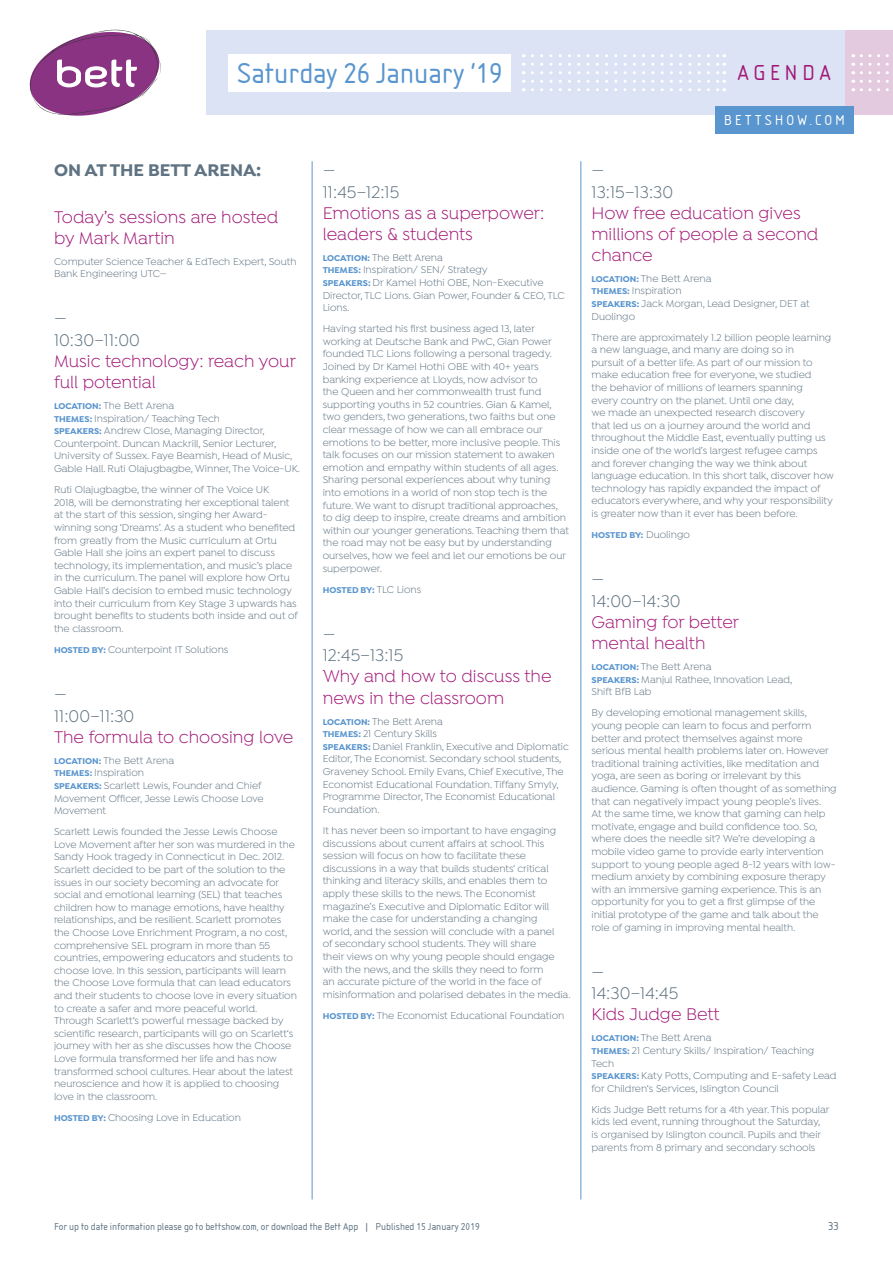
<style>
.page{position:relative;width:893px;height:1263px;background:#fff}
.page>*{position:absolute;margin:0;border:0;box-sizing:border-box;transform-origin:0 0}
.t1{font:30px "Isonorm D";color:#5995ce}
.t2{font:22.5px "Isonorm D";letter-spacing:.2em;color:#a21877}
.t3{font:18px/21px "Isidora";color:#a21877}
.t4{font:18px/21.6px "Isidora";color:#5f7382}
.t5{font:700 18px "Isidora";color:#5f7382}
.t6{font:15px "Isonorm D";letter-spacing:.2em;color:#fff}
.t7{font:12px "Isonorm D";color:#5f7382}
.t8{font:10.5px/12.6px "Isidora";color:#5f7382}
.t9{font:10.5px "Isonorm D";color:#5f7382}
.t10{font:700 9px "Isidora";color:#5995ce}
.s1{font-weight:700;font-size:9px;color:#5995ce}
.s2{font-weight:400;font-size:10.5px;color:#5f7382}
</style>
<div class="page">
<hr style="left:312px;top:162px;width:1px;height:1037px;background:#5995ce">
<hr style="left:580px;top:162px;width:1px;height:1037px;background:#5995ce">
<div style="left:845px;top:31px;width:48px;height:84px;background:#e4cadf"></div>
<div style="left:207px;top:31px;width:638px;height:84px;background:#dbe3f4"></div>
<div style="left:229px;top:54px;width:282px;height:37px;background:#fff"></div>
<svg style="left:29px;top:29px;width:132px;height:87px"></svg>
<div style="left:715px;top:106px;width:139px;height:27px;background:#5995ce"></div>
<svg style="left:532px;top:54px;width:193px;height:3px"></svg>
<svg style="left:861px;top:54px;width:28px;height:3px"></svg>
<svg style="left:532px;top:63px;width:193px;height:11px"></svg>
<svg style="left:861px;top:63px;width:28px;height:11px"></svg>
<svg style="left:532px;top:80px;width:193px;height:11px"></svg>
<svg style="left:861px;top:80px;width:28px;height:11px"></svg>
<h1 class="t1" style="left:237px;top:56px;width:267px">Saturday 26 January ‘19</h1>
<h2 class="t2" style="left:737px;top:60px;width:95px">AGENDA</h2>
<h3 class="t6" style="left:724px;top:111px;width:123px">BETTSHOW.COM</h3>
<h3 class="t5" style="left:54px;top:159px;width:209px">ON AT THE BETT ARENA:</h3>
<h3 class="t3" style="left:54px;top:207px;width:226px">Today’s sessions are hosted by Mark Martin</h3>
<p class="t8" style="left:54px;top:256px;width:244px">Computer Science Teacher &amp; EdTech Expert, South<br>Bank Engineering UTC—</p>
<h3 class="t4" style="left:54px;top:309px;width:87px">—<br>10:30–11:00</h3>
<h3 class="t3" style="left:54px;top:352px;width:243px">Music technology: reach your full potential</h3>
<p class="t8" style="left:54px;top:400px;width:248px"><span class="s1">LOCATION:</span> The Bett Arena<br><span class="s1">THEMES:</span> Inspiration/ Teaching Tech<br><span class="s1">SPEAKERS:</span> Andrew Close, Managing Director, Counterpoint. Duncan Mackrill, Senior Lecturer, University of Sussex. Faye Beamish, Head of Music, Gable Hall. Ruti Olajugbagbe, Winner, The Voice-UK.</p>
<p class="t8" style="left:54px;top:484px;width:245px">Ruti Olajugbagbe, the winner of The Voice UK<br>2018, will be demonstrating her exceptional talent at the start of this session, singing her Award&shy;winning song ‘Dreams’. As a student who benefited from greatly from the Music curriculum at Ortu Gable Hall she joins an expert panel to discuss technology, its implementation, and music’s place in the curriculum. The panel will explore how Ortu Gable Hall’s decision to embed music technology into their curriculum from Key Stage 3 upwards has brought benefits to students both inside and out of the classroom.</p>
<p class="t8" style="left:54px;top:644px;width:176px"><span class="s1">HOSTED BY:</span> Counterpoint IT Solutions</p>
<h3 class="t4" style="left:54px;top:684px;width:82px">—<br>11:00–11:30</h3>
<h3 class="t3" style="left:54px;top:727px;width:241px">The formula to choosing love</h3>
<p class="t8" style="left:54px;top:755px;width:211px"><span class="s1">LOCATION:</span> The Bett Arena<br><span class="s1">THEMES:</span> Inspiration<br><span class="s1">SPEAKERS:</span> Scarlett Lewis, Founder and Chief<br>Movement Officer, Jesse Lewis Choose Love<br>Movement</p>
<p class="t8" style="left:54px;top:826px;width:244px">Scarlett Lewis founded the Jesse Lewis Choose Love Movement after her son was murdered in the Sandy Hook tragedy in Connecticut in Dec. 2012.<br>Scarlett decided to be part of the solution to the issues in our society becoming an advocate for social and emotional learning (SEL) that teaches children how to manage emotions, have healthy relationships, and be resilient. Scarlett promotes the Choose Love Enrichment Program, a no cost, comprehensive SEL program in more than 55 countries, empowering educators and students to choose love. In this session, participants will learn the Choose Love formula that can lead educators and their students to choose love in every situation to create a safer and more peaceful world.<br>Through Scarlett‘s powerful message backed by scientific research, participants will go on Scarlett‘s journey with her as she discusses how the Choose Love formula transformed her life and has now transformed school cultures. Hear about the latest neuroscience and how it is applied to choosing love in the classroom.</p>
<p class="t8" style="left:54px;top:1112px;width:188px"><span class="s1">HOSTED BY:</span> Choosing Love in Education</p>
<h3 class="t4" style="left:323px;top:160px;width:78px">—<br>11:45–12:15</h3>
<h3 class="t3" style="left:323px;top:203px;width:223px">Emotions as a superpower: leaders &amp; students</h3>
<p class="t8" style="left:323px;top:252px;width:244px"><span class="s1">LOCATION:</span> The Bett Arena<br><span class="s1">THEMES:</span> Inspiration/ SEN/ Strategy<br><span class="s1">SPEAKERS:</span> Dr Kamel Hothi OBE, Non-Executive<br>Director, TLC Lions. Gian Power, Founder &amp; CEO, TLC<br>Lions.</p>
<p class="t8" style="left:323px;top:323px;width:248px">Having started his first business aged 13, later working at Deutsche Bank and PwC, Gian Power founded TLC Lions following a personal tragedy.<br>Joined by Dr Kamel Hothi OBE with 40+ years banking experience at Lloyds, now advisor to<br>the Queen and her commonwealth trust fund supporting youths in 52 countries. Gian &amp; Kamel, two genders, two generations, two faiths but one clear message of how we can all embrace our emotions to be better, more inclusive people. This talk focuses on our mission statement to awaken emotion and empathy within students of all ages.<br>Sharing personal experiences about why tuning into emotions in a world of non stop tech is the future. We want to disrupt traditional approaches, to dig deep to inspire, create dreams and ambition within our younger generations. Teaching them that the road may not be easy but by understanding ourselves, how we feel and let our emotions be our superpower.</p>
<p class="t10" style="left:323px;top:584px;width:100px">HOSTED BY: <span class="s2">TLC Lions</span></p>
<h3 class="t4" style="left:591px;top:160px;width:83px">—<br>13:15–13:30</h3>
<h3 class="t3" style="left:591px;top:203px;width:228px">How free education gives millions of people a second chance</h3>
<p class="t8" style="left:591px;top:273px;width:220px"><span class="s1">LOCATION:</span> The Bett Arena<br><span class="s1">THEMES:</span> Inspiration<br><span class="s1">SPEAKERS:</span> Jack Morgan, Lead Designer, DET at<br>Duolingo</p>
<p class="t8" style="left:591px;top:332px;width:244px">There are approximately 1.2 billion people learning a new language, and many are doing so in<br>pursuit of a better life. As part of our mission to make education free for everyone, we studied<br>the behavior of millions of learners spanning<br>every country on the planet. Until one day,<br>we made an unexpected research discovery<br>that led us on a journey around the world and throughout the Middle East, eventually putting us inside one of the world’s largest refugee camps and forever changing the way we think about language education. In this short talk, discover how technology has rapidly expanded the impact of educators everywhere, and why your responsibility is greater now than it ever has been before.</p>
<p class="t10" style="left:591px;top:530px;width:100px">HOSTED BY: <span class="s2">Duolingo</span></p>
<h3 class="t4" style="left:591px;top:570px;width:91px">—<br>14:00–14:30</h3>
<h3 class="t3" style="left:591px;top:613px;width:149px">Gaming for better mental health</h3>
<p class="t8" style="left:591px;top:661px;width:202px"><span class="s1">LOCATION:</span> The Bett Arena<br><span class="s1">SPEAKERS:</span> Manjul Rathee, Innovation Lead,<br>Shift BfB Lab</p>
<p class="t8" style="left:591px;top:707px;width:247px">By developing emotional management skills, young people can learn to focus and perform better and protect themselves against more serious mental health problems later on. However traditional training activities, like meditation and yoga, are seen as boring or irrelevant by this audience. Gaming is often thought of as something that can negatively impact young people’s lives.<br>At the same time, we know that gaming can help motivate, engage and build confidence too. So, where does the needle sit? We’re developing a mobile video game to provide early intervention support to young people aged 8-12 years with low&shy;medium anxiety by combining exposure therapy with an immersive gaming experience. This is an opportunity for you to get a first glimpse of the initial prototype of the game and talk about the role of gaming in improving mental health.</p>
<h3 class="t4" style="left:591px;top:962px;width:88px">—<br>14:30–14:45</h3>
<h3 class="t3" style="left:591px;top:1005px;width:130px">Kids Judge Bett</h3>
<p class="t8" style="left:591px;top:1032px;width:247px"><span class="s1">LOCATION:</span> The Bett Arena<br><span class="s1">THEMES:</span> 21 Century Skills/ Inspiration/ Teaching Tech<br><span class="s1">SPEAKERS:</span> Katy Potts, Computing and E-safety Lead for Children‘s Services, Islington Council</p>
<p class="t8" style="left:591px;top:1104px;width:240px">Kids Judge Bett returns for a 4th year. This popular kids led event, running throughout the Saturday, is organised by Islington council. Pupils and their parents from 8 primary and secondary schools</p>
<h3 class="t4" style="left:323px;top:624px;width:82px">—<br>12:45–13:15</h3>
<h3 class="t3" style="left:323px;top:667px;width:230px">Why and how to discuss the news in the classroom</h3>
<p class="t8" style="left:323px;top:715px;width:248px"><span class="s1">LOCATION:</span> The Bett Arena<br><span class="s1">THEMES:</span> 21 Century Skills<br><span class="s1">SPEAKERS:</span> Daniel Franklin, Executive and Diplomatic Editor, The Economist. Secondary school students, Graveney School. Emily Evans, Chief Executive, The Economist Educational Foundation. Tiffany Smyly, Programme Director, The Economist Educational Foundation.</p>
<p class="t8" style="left:323px;top:825px;width:249px">It has never been so important to have engaging discussions about current affairs at school. This session will focus on how to facilitate these discussions in a way that builds students‘ critical thinking and literacy skills, and enables them to apply these skills to the news. The Economist magazine’s Executive and Diplomatic Editor will make the case for understanding a changing<br>world, and the session will conclude with a panel<br>of secondary school students. They will share<br>their views on why young people should engage with the news, and the skills they need to form<br>an accurate picture of the world in the face of misinformation and polarised debates in the media.</p>
<p class="t8" style="left:323px;top:1010px;width:243px"><span class="s1">HOSTED BY:</span> The Economist Educational Foundation</p>
<p class="t9" style="left:54px;top:1220px;width:427px">For up to date information please go to bettshow.com, or download the Bett App | Published 15 January 2019</p>
<p class="t7" style="left:828px;top:1219px;width:12px">33</p>
</div>
